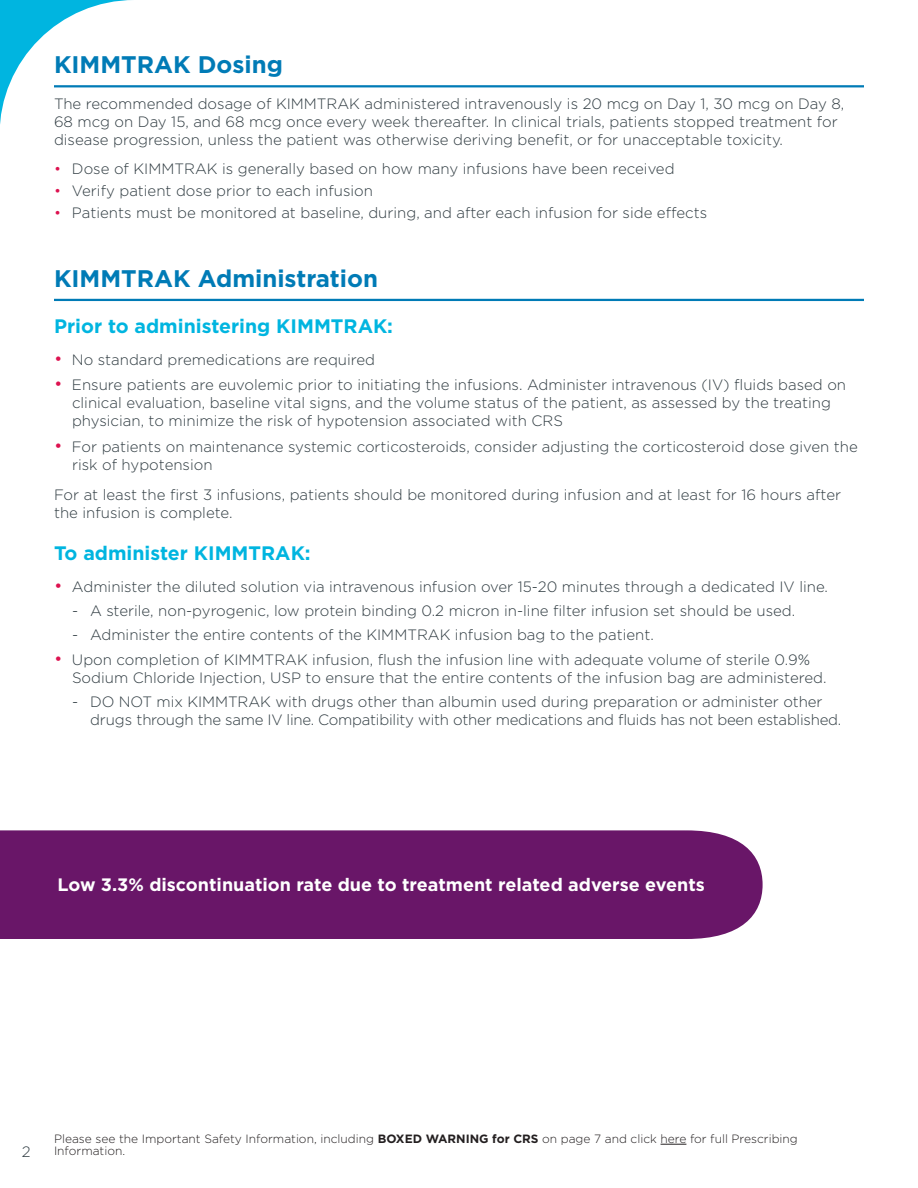
<style>
.page{position:relative;width:918px;height:1188px;background:#fff}
.page>*{position:absolute;margin:0;border:0;box-sizing:border-box;transform-origin:0 0}
.t1{font:700 24px "Gotham";color:#007bb6}
.t2{font:700 19.5px "Gotham";color:#00b5e0}
.t3{font:700 18px "Gotham";color:#fff}
.t4{font:300 15px/18px "Gotham";color:#2f3b41}
.t5{font:300 12px/12px "Gotham";color:#231f20}
.s1{color:#dd1250}
.s2{font-size:18px;color:#dd1250}
.s3{font-weight:700}
</style>
<div class="page">
<svg style="left:0;top:0;width:205px;height:124px"></svg>
<hr style="left:54px;top:299px;width:810px;height:2px;background:#007bb6">
<hr style="left:54px;top:85px;width:810px;height:2px;background:#007bb6">
<svg style="left:661px;top:1144px;width:25px;height:1px"></svg>
<div style="left:0;top:830px;width:763px;height:109px;background:#691668"></div>
<h1 class="t1" style="left:54px;top:49px;width:230px">KIMMTRAK Dosing</h1>
<p class="t4" style="left:54px;top:94px;width:792px">The recommended dosage of KIMMTRAK administered intravenously is 20 mcg on Day 1, 30 mcg on Day 8,<br>68 mcg on Day 15, and 68 mcg once every week thereafter. In clinical trials, patients stopped treatment for disease progression, unless the patient was otherwise deriving benefit, or for unacceptable toxicity.</p>
<p class="t4" style="left:54px;top:160px;width:622px"><span class="s1">•</span> Dose of KIMMTRAK is generally based on how many infusions have been received</p>
<p class="t4" style="left:54px;top:181px;width:321px"><span class="s1">•</span> Verify patient dose prior to each infusion</p>
<p class="t4" style="left:54px;top:203px;width:655px"><span class="s1">•</span> Patients must be monitored at baseline, during, and after each infusion for side effects</p>
<h1 class="t1" style="left:54px;top:262px;width:326px">KIMMTRAK Administration</h1>
<h2 class="t2" style="left:54px;top:313px;width:341px">Prior to administering KIMMTRAK:</h2>
<p class="t4" style="left:54px;top:350px;width:323px"><span class="s2">•</span> No standard premedications are required</p>
<p class="t4" style="left:72px;top:376px;width:776px;text-indent:-18px"><span class="s2">•</span> Ensure patients are euvolemic prior to initiating the infusions. Administer intravenous (IV) fluids based on clinical evaluation, baseline vital signs, and the volume status of the patient, as assessed by the treating physician, to minimize the risk of hypotension associated with CRS</p>
<p class="t4" style="left:72px;top:437px;width:787px;text-indent:-18px"><span class="s2">•</span> For patients on maintenance systemic corticosteroids, consider adjusting the corticosteroid dose given the risk of hypotension</p>
<p class="t4" style="left:54px;top:485px;width:789px">For at least the first 3 infusions, patients should be monitored during infusion and at least for 16 hours after the infusion is complete.</p>
<h2 class="t2" style="left:54px;top:540px;width:258px">To administer KIMMTRAK:</h2>
<p class="t4" style="left:54px;top:577px;width:776px"><span class="s2">•</span> Administer the diluted solution via intravenous infusion over 15-20 minutes through a dedicated IV line.</p>
<p class="t4" style="left:72px;top:601px;width:725px">- A sterile, non-pyrogenic, low protein binding 0.2 micron in-line filter infusion set should be used.</p>
<p class="t4" style="left:72px;top:625px;width:583px">- Administer the entire contents of the KIMMTRAK infusion bag to the patient.</p>
<p class="t4" style="left:72px;top:650px;width:756px;text-indent:-18px"><span class="s2">•</span> Upon completion of KIMMTRAK infusion, flush the infusion line with adequate volume of sterile 0.9%<br>Sodium Chloride Injection, USP to ensure that the entire contents of the infusion bag are administered.</p>
<p class="t4" style="left:90px;top:692px;width:753px;text-indent:-18px">- DO NOT mix KIMMTRAK with drugs other than albumin used during preparation or administer other drugs through the same IV line. Compatibility with other medications and fluids has not been established.</p>
<p class="t3" style="left:58px;top:872px;width:649px">Low 3.3% discontinuation rate due to treatment related adverse events</p>
<p class="t4" style="left:22px;top:1142px;width:10px">2</p>
<p class="t5" style="left:54px;top:1132px;width:745px">Please see the Important Safety Information, including <span class="s3">BOXED WARNING for CRS</span> on page 7 and click here for full Prescribing<br>Information.</p>
</div>
